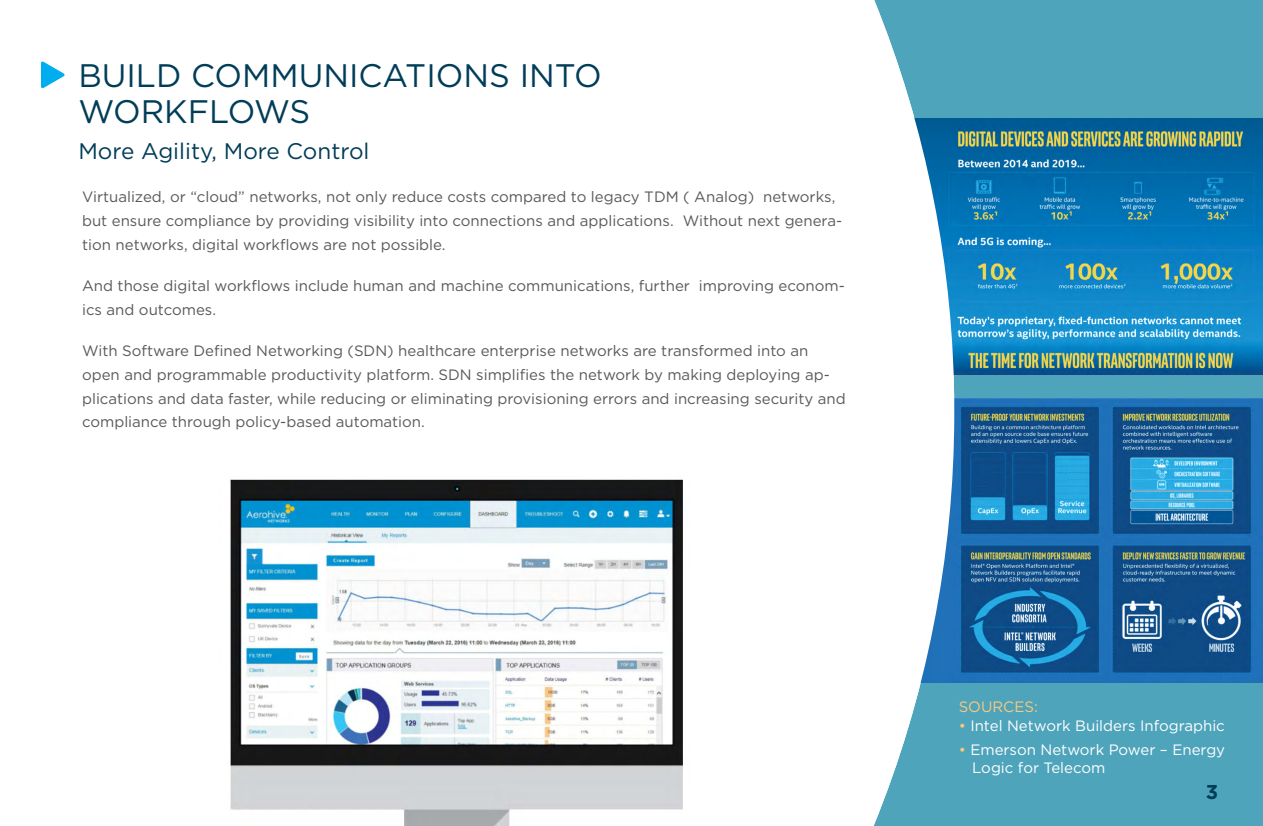
<style>
.page{position:relative;width:1263px;height:826px;background:#fff}
.page>*{position:absolute;margin:0;border:0;box-sizing:border-box;transform-origin:0 0}
.t1{font:32.5px/35px "Gotham";color:#003d58}
.t2{font:22.5px "Gotham";color:#003d58}
.t3{font:700 20px "Gotham";color:#003d58}
.t4{font:15px/23.8px "Gotham";color:#58595b}
.t5{font:15px/18.8px "Gotham";color:#fff}
.t6{font:15px "Gotham";color:#fec77d}
.s1{color:#fec77d}
</style>
<div class="page">
<div style="left:954px;top:0;width:308px;height:825px;background:#4ea4bb"></div>
<img style="left:954px;top:119px;width:308px;height:255px">
<img style="left:954px;top:398px;width:308px;height:284px">
<svg style="left:874px;top:0;width:80px;height:825px"></svg>
<svg style="left:41px;top:61px;width:24px;height:27px"></svg>
<img style="left:230px;top:479px;width:453px;height:346px">
<h1 class="t1" style="left:78px;top:58px;width:525px">BUILD COMMUNICATIONS INTO<br>WORKFLOWS</h1>
<h2 class="t2" style="left:78px;top:138px;width:293px">More Agility, More Control</h2>
<p class="t4" style="left:82px;top:184px;width:761px">Virtualized, or “cloud” networks, not only reduce costs compared to legacy TDM ( Analog) networks, but ensure compliance by providing visibility into connections and applications. Without next genera&shy;tion networks, digital workflows are not possible.</p>
<p class="t4" style="left:82px;top:273px;width:764px">And those digital workflows include human and machine communications, further improving econom&shy;ics and outcomes.</p>
<p class="t4" style="left:82px;top:338px;width:765px">With Software Defined Networking (SDN) healthcare enterprise networks are transformed into an open and programmable productivity platform. SDN simplifies the network by making deploying ap&shy;plications and data faster, while reducing or eliminating provisioning errors and increasing security and compliance through policy-based automation.</p>
<p class="t6" style="left:958px;top:698px;width:81px">SOURCES:</p>
<p class="t5" style="left:958px;top:715px;width:268px"><span class="s1">•</span> Intel Network Builders Infographic</p>
<p class="t5" style="left:972px;top:739px;width:254px;text-indent:-13px"><span class="s1">•</span> Emerson Network Power – Energy<br>Logic for Telecom</p>
<h3 class="t3" style="left:1205px;top:779px;width:14px">3</h3>
</div>
